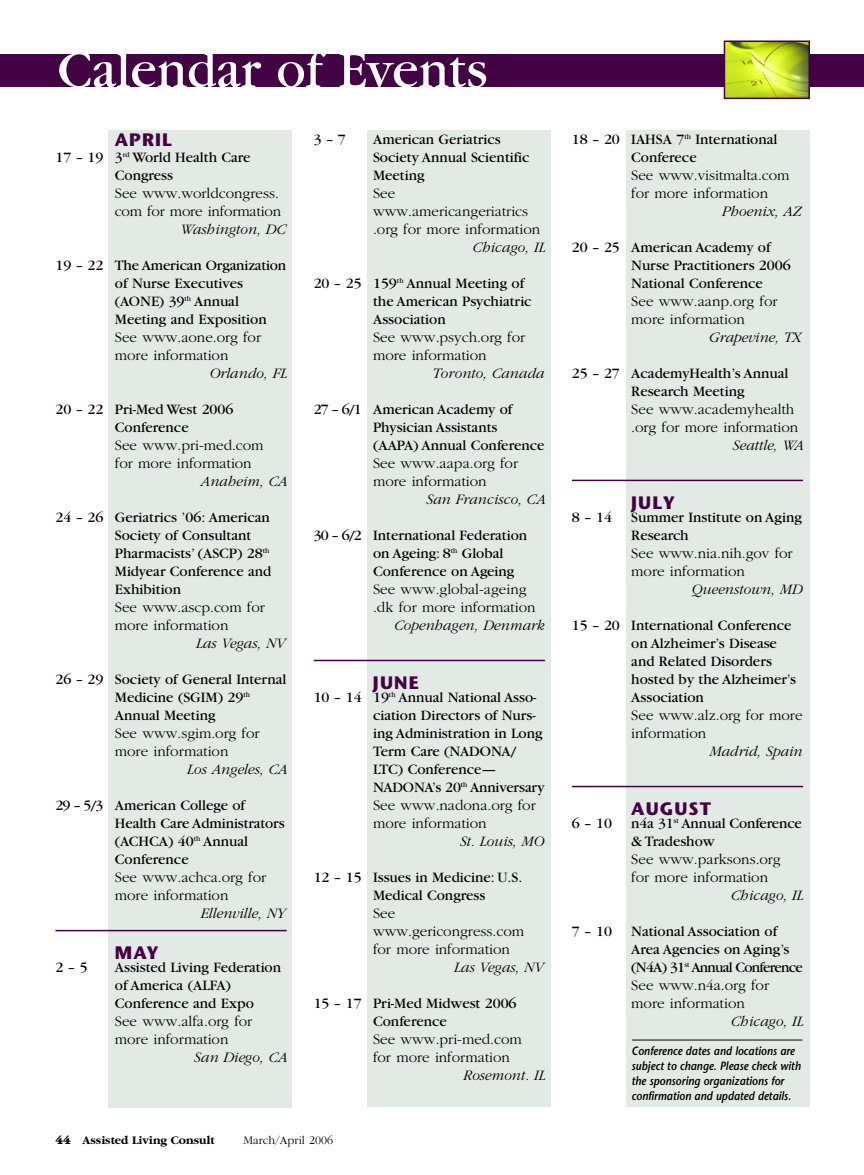
<style>
.page{position:relative;width:864px;height:1175px;background:#fff}
.page>*{position:absolute;margin:0;border:0;box-sizing:border-box;transform-origin:0 0}
.t1{font:54px "Garamond";color:#fff}
.t2{font:700 18px "Stone Sans";letter-spacing:.065em;color:#430243}
.t3{font:15px/18px "Garamond";color:#000}
.t4{font:300 15px/18px "Garamond";color:#000}
.t5{font:italic 300 15px "Garamond";color:#000}
.t6{font:italic 600 12px/15px "Stone Sans";color:#000;scale:.88 1}
.t7{font:700 12px "Garamond";color:#000}
.t8{font:300 12px "Garamond";color:#000}
.s1{font-weight:300}
.s2{font-weight:900}
</style>
<div class="page">
<div style="left:627px;top:130px;width:183px;height:977px;background:#e3eae6"></div>
<div style="left:368px;top:130px;width:183px;height:977px;background:#e3eae6"></div>
<div style="left:108px;top:130px;width:183px;height:977px;background:#e3eae6"></div>
<hr style="left:56px;top:929px;width:231px;height:2px;background:#430243">
<hr style="left:314px;top:659px;width:231px;height:2px;background:#430243">
<hr style="left:572px;top:479px;width:231px;height:2px;background:#430243">
<hr style="left:572px;top:785px;width:231px;height:2px;background:#430243">
<div style="left:0;top:54px;width:864px;height:33px;background:#430243"></div>
<img style="left:727px;top:43px;width:80px;height:53px">
<div style="left:724px;top:40px;width:86px;height:59px;border:2px solid #430243"></div>
<hr style="left:632px;top:1039px;width:170px;height:1px;background:#000">
<h1 class="t1" style="left:58px;top:53px;width:432px">Calendar of Events</h1>
<p class="t2" style="left:115px;top:133px;width:59px">APRIL</p>
<p class="t3" style="left:115px;top:150px;width:137px;text-indent:-59px">17 – 19 3<sup>rd</sup> World Health Care<br>Congress</p>
<p class="t4" style="left:115px;top:184px;width:168px">See www.worldcongress. com for more information</p>
<p class="t5" style="left:179px;top:220px;width:107px">Washington, DC</p>
<p class="t3" style="left:115px;top:258px;width:173px;text-indent:-59px">19 – 22 The American Organization of Nurse Executives (AONE) 39<sup>th</sup> Annual<br>Meeting and Exposition</p>
<p class="t4" style="left:115px;top:328px;width:148px">See www.aone.org for more information</p>
<p class="t5" style="left:209px;top:364px;width:79px">Orlando, FL</p>
<p class="t3" style="left:115px;top:402px;width:120px;text-indent:-59px">20 – 22 Pri-Med West 2006<br>Conference</p>
<p class="t4" style="left:115px;top:436px;width:150px">See www.pri-med.com for more information</p>
<p class="t5" style="left:200px;top:472px;width:88px">Anaheim, CA</p>
<p class="t3" style="left:115px;top:510px;width:158px;text-indent:-59px">24 – 26 Geriatrics ’06: American<br>Society of Consultant<br>Pharmacists’ (ASCP) 28<sup>th<br></sup>Midyear Conference and<br>Exhibition</p>
<p class="t4" style="left:115px;top:598px;width:152px">See www.ascp.com for more information</p>
<p class="t5" style="left:195px;top:634px;width:91px">Las Vegas, NV</p>
<p class="t3" style="left:115px;top:672px;width:173px;text-indent:-59px">26 – 29 Society of General Internal<br>Medicine (SGIM) 29<sup>th<br></sup>Annual Meeting</p>
<p class="t4" style="left:115px;top:724px;width:146px">See www.sgim.org for more information</p>
<p class="t5" style="left:186px;top:760px;width:102px">Los Angeles, CA</p>
<p class="t3" style="left:115px;top:798px;width:171px;text-indent:-59px">29 – 5/3 American College of<br>Health Care Administrators (ACHCA) 40<sup>th</sup> Annual<br>Conference</p>
<p class="t4" style="left:115px;top:868px;width:153px">See www.achca.org for more information</p>
<p class="t5" style="left:200px;top:904px;width:86px">Ellenville, NY</p>
<p class="t2" style="left:115px;top:945px;width:45px">MAY</p>
<p class="t3" style="left:56px;top:960px;width:34px">2–5</p>
<p class="t3" style="left:115px;top:960px;width:168px">Assisted Living Federation of America (ALFA)<br>Conference and Expo</p>
<p class="t4" style="left:115px;top:1012px;width:139px">See www.alfa.org for more information</p>
<p class="t5" style="left:193px;top:1048px;width:95px">San Diego, CA</p>
<p class="t3" style="left:314px;top:132px;width:34px">3–7</p>
<p class="t3" style="left:373px;top:132px;width:158px">American Geriatrics<br>Society Annual Scientific<br>Meeting</p>
<p class="t4" style="left:373px;top:184px;width:169px">See www.americangeriatrics .org for more information</p>
<p class="t5" style="left:472px;top:238px;width:74px">Chicago, IL</p>
<p class="t3" style="left:373px;top:276px;width:160px;text-indent:-59px">20 – 25 159<sup>th</sup> Annual Meeting of the American Psychiatric<br>Association</p>
<p class="t4" style="left:373px;top:328px;width:154px">See www.psych.org for more information</p>
<p class="t5" style="left:432px;top:364px;width:113px">Toronto, Canada</p>
<p class="t3" style="left:373px;top:402px;width:173px;text-indent:-59px">27 – 6/1 American Academy of<br>Physician Assistants (AAPA) Annual Conference</p>
<p class="t4" style="left:373px;top:454px;width:147px">See www.aapa.org for more information</p>
<p class="t5" style="left:426px;top:490px;width:121px">San Francisco, CA</p>
<p class="t3" style="left:373px;top:528px;width:156px;text-indent:-59px">30 – 6/2 International Federation on Ageing: 8<sup>th</sup> Global<br>Conference on Ageing</p>
<p class="t4" style="left:373px;top:580px;width:164px">See www.global-ageing .dk for more information</p>
<p class="t5" style="left:394px;top:616px;width:151px">Copenhagen, Denmark</p>
<p class="t2" style="left:373px;top:675px;width:47px">JUNE</p>
<p class="t3" style="left:373px;top:690px;width:173px;text-indent:-59px">10 – 14 19<sup>th</sup> Annual National Asso&shy;ciation Directors of Nurs&shy;ing Administration in Long<br>Term Care (NADONA/<br>LTC) Conference—<br>NADONA’s 20<sup>th</sup> Anniversary<br><span class="s1">See www.nadona.org for more information</span></p>
<p class="t5" style="left:459px;top:832px;width:86px">St. Louis, MO</p>
<p class="t3" style="left:373px;top:870px;width:151px;text-indent:-59px">12 – 15 Issues in Medicine: U.S.<br>Medical Congress</p>
<p class="t4" style="left:373px;top:904px;width:152px">See www.gericongress.com for more information</p>
<p class="t5" style="left:453px;top:958px;width:91px">Las Vegas, NV</p>
<p class="t3" style="left:373px;top:996px;width:145px;text-indent:-59px">15 – 17 Pri-Med Midwest 2006<br>Conference</p>
<p class="t4" style="left:373px;top:1030px;width:150px">See www.pri-med.com for more information</p>
<p class="t5" style="left:463px;top:1066px;width:84px">Rosemont. IL</p>
<p class="t7" style="left:56px;top:1132px;width:160px"><span class="s2">44</span> Assisted Living Consult</p>
<p class="t8" style="left:243px;top:1132px;width:91px">March/April 2006</p>
<p class="t3" style="left:631px;top:132px;width:148px;text-indent:-59px">18 – 20 IAHSA 7<sup>th</sup> International<br>Conferece</p>
<p class="t4" style="left:631px;top:166px;width:160px">See www.visitmalta.com for more information</p>
<p class="t5" style="left:721px;top:202px;width:81px">Phoenix, AZ</p>
<p class="t3" style="left:631px;top:240px;width:161px;text-indent:-59px">20 – 25 American Academy of<br>Nurse Practitioners 2006<br>National Conference</p>
<p class="t4" style="left:631px;top:292px;width:148px">See www.aanp.org for more information</p>
<p class="t5" style="left:708px;top:328px;width:94px">Grapevine, TX</p>
<p class="t3" style="left:631px;top:366px;width:159px;text-indent:-59px">25 – 27 AcademyHealth’s Annual<br>Research Meeting</p>
<p class="t4" style="left:631px;top:400px;width:169px">See www.academyhealth .org for more information</p>
<p class="t5" style="left:732px;top:436px;width:73px">Seattle, WA</p>
<p class="t2" style="left:631px;top:495px;width:45px">JULY</p>
<p class="t3" style="left:572px;top:510px;width:42px">8–14</p>
<p class="t3" style="left:631px;top:510px;width:172px">Summer Institute on Aging<br>Research</p>
<p class="t4" style="left:631px;top:544px;width:163px">See www.nia.nih.gov for more information</p>
<p class="t5" style="left:691px;top:580px;width:113px">Queenstown, MD</p>
<p class="t3" style="left:631px;top:618px;width:166px;text-indent:-59px">15 – 20 International Conference on Alzheimer’s Disease and Related Disorders hosted by the Alzheimer’s<br>Association</p>
<p class="t4" style="left:631px;top:706px;width:173px">See www.alz.org for more information</p>
<p class="t5" style="left:709px;top:742px;width:95px">Madrid, Spain</p>
<p class="t2" style="left:631px;top:801px;width:81px">AUGUST</p>
<p class="t3" style="left:572px;top:816px;width:42px">6–10</p>
<p class="t3" style="left:631px;top:816px;width:172px">n4a 31<sup>st</sup> Annual Conference &amp; Tradeshow</p>
<p class="t4" style="left:631px;top:850px;width:151px">See www.parksons.org for more information</p>
<p class="t5" style="left:730px;top:886px;width:74px">Chicago, IL</p>
<p class="t3" style="left:572px;top:924px;width:42px">7–10</p>
<p class="t3" style="left:631px;top:924px;width:173px">National Association of<br>Area Agencies on Aging’s (N4A) 31<sup>st</sup> Annual Conference<br><span class="s1">See www.n4a.org for more information</span></p>
<p class="t5" style="left:730px;top:1012px;width:74px">Chicago, IL</p>
<p class="t6" style="left:631px;top:1044px;width:194px">Conference dates and locations are subject to change. Please check with the sponsoring organizations for confirmation and updated details.</p>
</div>
